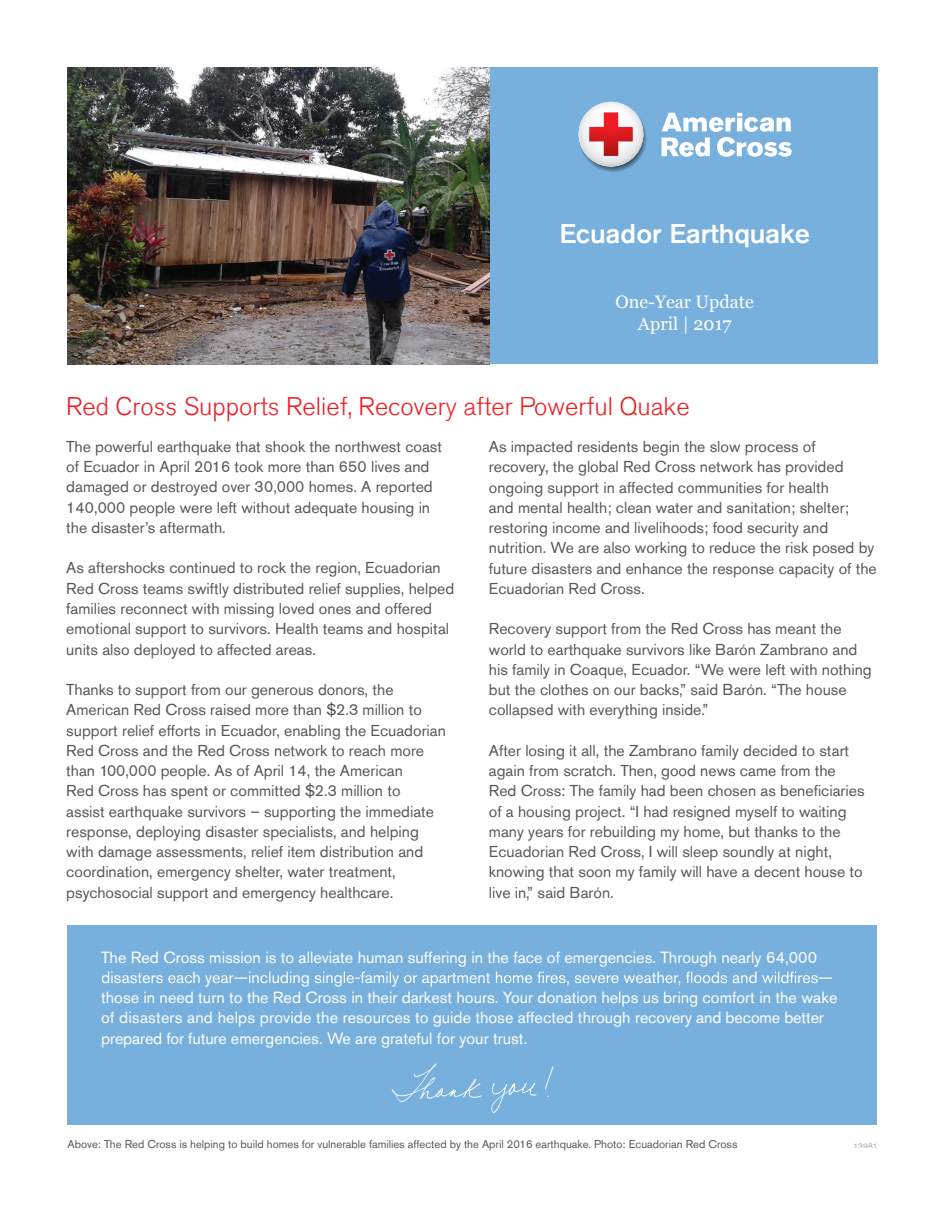
<style>
.page{position:relative;width:945px;height:1215px;background:#fff}
.page>*{position:absolute;margin:0;border:0;box-sizing:border-box;transform-origin:0 0}
.t1{font:500 27px "Akzidenz Grotesk Std";color:#fff}
.t2{font:300 25.5px "Akzidenz Grotesk Std";color:#ee1d23}
.t3{font:18px/21.6px "Georgia";color:#fff;text-align:center}
.t4{font:16.2px/20.2px "Akzidenz Grotesk Std";color:#fff}
.t5{font:15.75px/20.2px "Akzidenz Grotesk Std";color:#57585a}
.t6{font:11.25px "Akzidenz Grotesk Std";color:#57585a}
.t7{font:8.25px "Akzidenz Grotesk Std";color:#a8a9ad}
</style>
<div class="page">
<div style="left:490px;top:68px;width:388px;height:296px;background:#77b0dc"></div>
<div style="left:68px;top:925px;width:809px;height:200px;background:#77b0dc"></div>
<svg style="left:102px;top:972px;width:730px;height:15px"></svg>
<svg style="left:392px;top:1063px;width:90px;height:39px"></svg>
<svg style="left:491px;top:1082px;width:46px;height:31px"></svg>
<svg style="left:545px;top:1066px;width:8px;height:31px"></svg>
<img style="left:68px;top:68px;width:422px;height:296px">
<svg style="left:578px;top:101px;width:69px;height:71px"></svg>
<svg style="left:662px;top:113px;width:130px;height:44px"></svg>
<h1 class="t1" style="left:559px;top:217px;width:252px">Ecuador Earthquake</h1>
<p class="t3" style="left:616px;top:292px;width:140px">One-Year Update<br>April | 2017</p>
<h2 class="t2" style="left:66px;top:392px;width:625px">Red Cross Supports Relief, Recovery after Powerful Quake</h2>
<p class="t5" style="left:66px;top:436px;width:377px">The powerful earthquake that shook the northwest coast of Ecuador in April 2016 took more than 650 lives and damaged or destroyed over 30,000 homes. A reported 140,000 people were left without adequate housing in the disaster’s aftermath.</p>
<p class="t5" style="left:66px;top:558px;width:390px">As aftershocks continued to rock the region, Ecuadorian Red Cross teams swiftly distributed relief supplies, helped families reconnect with missing loved ones and offered emotional support to survivors. Health teams and hospital units also deployed to affected areas.</p>
<p class="t5" style="left:66px;top:679px;width:381px">Thanks to support from our generous donors, the American Red Cross raised more than $2.3 million to support relief efforts in Ecuador, enabling the Ecuadorian Red Cross and the Red Cross network to reach more than 100,000 people. As of April 14, the American<br>Red Cross has spent or committed $2.3 million to<br>assist earthquake survivors – supporting the immediate response, deploying disaster specialists, and helping with damage assessments, relief item distribution and coordination, emergency shelter, water treatment, psychosocial support and emergency healthcare.</p>
<p class="t5" style="left:489px;top:436px;width:389px">As impacted residents begin the slow process of recovery, the global Red Cross network has provided ongoing support in affected communities for health<br>and mental health; clean water and sanitation; shelter; restoring income and livelihoods; food security and nutrition. We are also working to reduce the risk posed by future disasters and enhance the response capacity of the Ecuadorian Red Cross.</p>
<p class="t5" style="left:489px;top:619px;width:384px">Recovery support from the Red Cross has meant the world to earthquake survivors like Barón Zambrano and his family in Coaque, Ecuador. “We were left with nothing but the clothes on our backs,” said Barón. “The house collapsed with everything inside.”</p>
<p class="t5" style="left:489px;top:740px;width:377px">After losing it all, the Zambrano family decided to start again from scratch. Then, good news came from the Red Cross: The family had been chosen as beneficiaries of a housing project. “I had resigned myself to waiting many years for rebuilding my home, but thanks to the Ecuadorian Red Cross, I will sleep soundly at night, knowing that soon my family will have a decent house to live in,” said Barón.</p>
<p class="t4" style="left:101px;top:947px;width:717px">The Red Cross mission is to alleviate human suffering in the face of emergencies. Through nearly 64,000</p>
<p class="t4" style="left:101px;top:987px;width:738px">those in need turn to the Red Cross in their darkest hours. Your donation helps us bring comfort in the wake of disasters and helps provide the resources to guide those affected through recovery and become better prepared for future emergencies. We are grateful for your trust.</p>
<p class="t6" style="left:68px;top:1138px;width:671px">Above: The Red Cross is helping to build homes for vulnerable families affected by the April 2016 earthquake. Photo: Ecuadorian Red Cross</p>
<p class="t7" style="left:853px;top:1141px;width:30px">139811</p>
</div>
